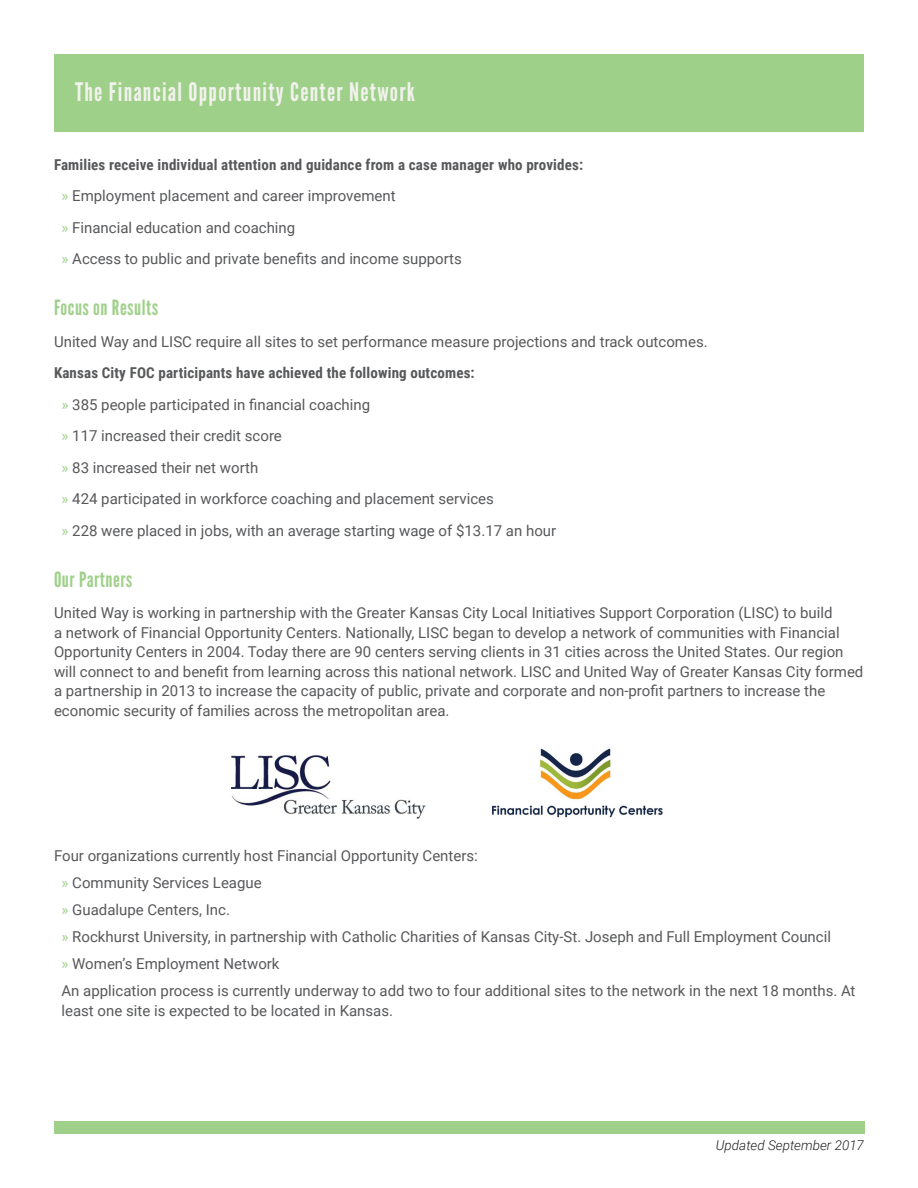
<style>
.page{position:relative;width:918px;height:1188px;background:#fff}
.page>*{position:absolute;margin:0;border:0;box-sizing:border-box;transform-origin:0 0}
.t1{font:25.5px "League Gothic";letter-spacing:.05em;color:#f2f2ed}
.t2{font:21px "League Gothic";letter-spacing:.025em;color:#9fd08a}
.t3{font:15px/19.5px "Roboto";color:#57585a}
.t4{font:700 15px "Roboto Condensed";letter-spacing:.01em;color:#57585a}
.t5{font:italic 300 13.5px "Roboto";color:#231f20}
.s1{color:#9fd08a}
</style>
<div class="page">
<div style="left:54px;top:1121px;width:810px;height:13px;background:#9fd08a"></div>
<div style="left:54px;top:54px;width:810px;height:77px;background:#9fd08a"></div>
<img style="left:231px;top:755px;width:195px;height:64px">
<img style="left:492px;top:748px;width:171px;height:70px">
<p class="t1" style="left:75px;top:76px;width:341px">The Financial Opportunity Center Network</p>
<p class="t4" style="left:54px;top:154px;width:531px">Families receive individual attention and guidance from a case manager who provides:</p>
<p class="t3" style="left:62px;top:186px;width:336px"><span class="s1">»</span> Employment placement and career improvement</p>
<p class="t3" style="left:62px;top:217px;width:235px"><span class="s1">»</span> Financial education and coaching</p>
<p class="t3" style="left:62px;top:249px;width:402px"><span class="s1">»</span> Access to public and private benefits and income supports</p>
<p class="t2" style="left:54px;top:295px;width:106px">Focus on Results</p>
<p class="t3" style="left:54px;top:331px;width:655px">United Way and LISC require all sites to set performance measure projections and track outcomes.</p>
<p class="t4" style="left:54px;top:362px;width:422px">Kansas City FOC participants have achieved the following outcomes:</p>
<p class="t3" style="left:62px;top:394px;width:310px"><span class="s1">»</span> 385 people participated in financial coaching</p>
<p class="t3" style="left:62px;top:426px;width:222px"><span class="s1">»</span> 117 increased their credit score</p>
<p class="t3" style="left:62px;top:457px;width:198px"><span class="s1">»</span> 83 increased their net worth</p>
<p class="t3" style="left:62px;top:489px;width:434px"><span class="s1">»</span> 424 participated in workforce coaching and placement services</p>
<p class="t3" style="left:62px;top:520px;width:496px"><span class="s1">»</span> 228 were placed in jobs, with an average starting wage of $13.17 an hour</p>
<p class="t2" style="left:54px;top:567px;width:80px">Our Partners</p>
<p class="t3" style="left:54px;top:603px;width:811px">United Way is working in partnership with the Greater Kansas City Local Initiatives Support Corporation (LISC) to build<br>a network of Financial Opportunity Centers. Nationally, LISC began to develop a network of communities with Financial Opportunity Centers in 2004. Today there are 90 centers serving clients in 31 cities across the United States. Our region will connect to and benefit from learning across this national network. LISC and United Way of Greater Kansas City formed a partnership in 2013 to increase the capacity of public, private and corporate and non-profit partners to increase the economic security of families across the metropolitan area.</p>
<p class="t3" style="left:54px;top:846px;width:425px">Four organizations currently host Financial Opportunity Centers:</p>
<p class="t3" style="left:62px;top:873px;width:202px"><span class="s1">»</span> Community Services League</p>
<p class="t3" style="left:62px;top:900px;width:170px"><span class="s1">»</span> Guadalupe Centers, Inc.</p>
<p class="t3" style="left:62px;top:927px;width:771px"><span class="s1">»</span> Rockhurst University, in partnership with Catholic Charities of Kansas City-St. Joseph and Full Employment Council</p>
<p class="t3" style="left:62px;top:954px;width:220px"><span class="s1">»</span> Women’s Employment Network</p>
<p class="t3" style="left:62px;top:981px;width:796px">An application process is currently underway to add two to four additional sites to the network in the next 18 months. At least one site is expected to be located in Kansas.</p>
<p class="t5" style="left:716px;top:1136px;width:150px">Updated September 2017</p>
</div>
